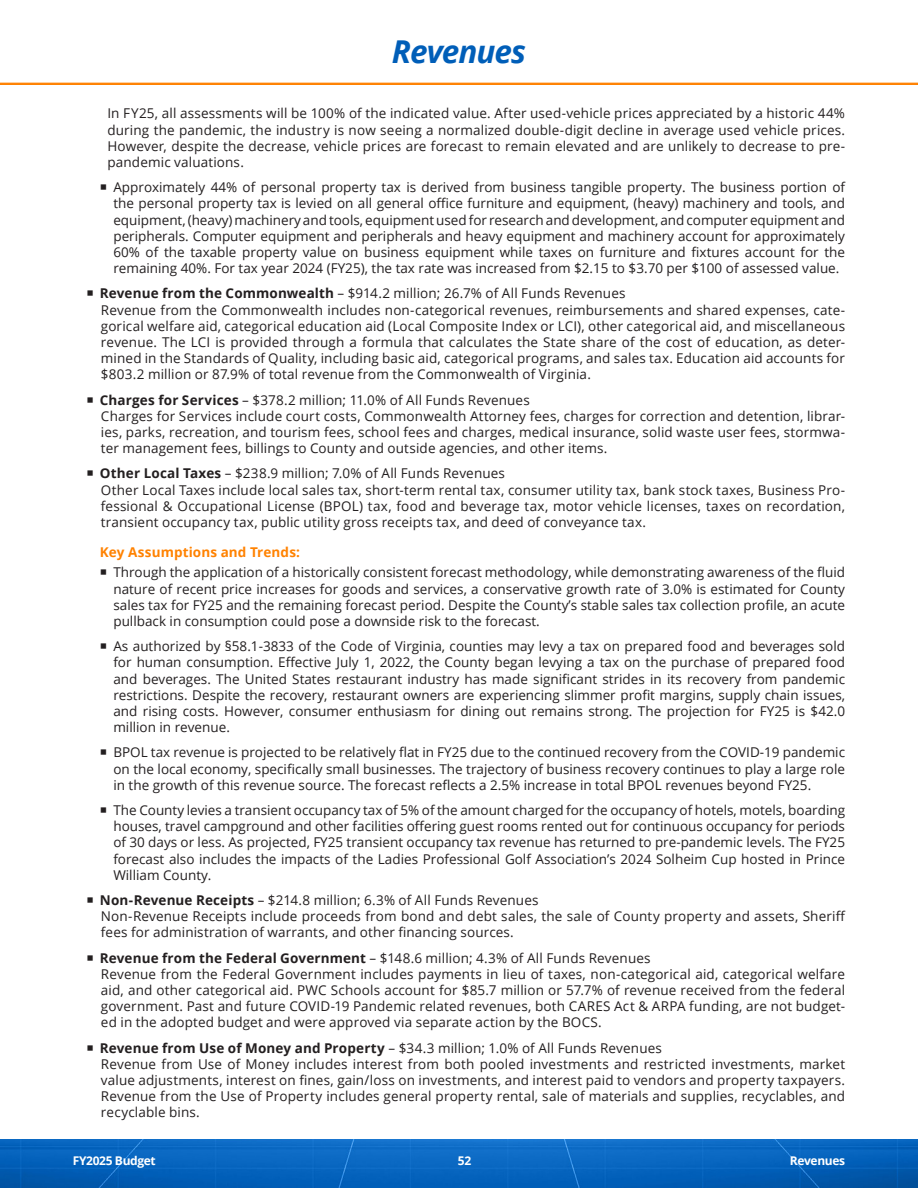
<style>
.page{position:relative;width:918px;height:1188px;background:#fff}
.page>*{position:absolute;margin:0;border:0;box-sizing:border-box;transform-origin:0 0}
.t1{font:italic 700 31.5px "Open Sans";letter-spacing:-.03em;color:#005eb8}
.Revenues_Paragraph{font:13.5px/16.2px "Open Sans";letter-spacing:.01em;color:#231f20;text-align:justify}
.Tab_2{font:13.5px/16.2px "Open Sans";letter-spacing:.01em;color:#231f20;text-align:justify}
.Revenues_-_Key_Assumptions___Trends{font:700 13.5px "Open Sans";letter-spacing:.01em;color:#ff8200}
.t2{font:700 12px "Open Sans";letter-spacing:-.03em;color:#fff}
.s1{font-weight:700}
</style>
<div class="page">
<img style="left:0;top:82px;width:918px;height:3px">
<img style="left:0;top:1139px;width:918px;height:49px">
<p class="t1" style="left:392px;top:29px;width:136px">Revenues</p>
<p class="Tab_2" style="left:107px;top:105px;width:739px">In FY25, all assessments will be 100% of the indicated value. After used-vehicle prices appreciated by a historic 44% during the pandemic, the industry is now seeing a normalized double-digit decline in average used vehicle prices.<br>However, despite the decrease, vehicle prices are forecast to remain elevated and are unlikely to decrease to pre&shy;pandemic valuations.</p>
<p class="Revenues_Paragraph" style="left:113px;top:179px;width:733px">Approximately 44% of personal property tax is derived from business tangible property. The business portion of the personal property tax is levied on all general office furniture and equipment, (heavy) machinery and tools, and equipment, (heavy) machinery and tools, equipment used for research and development, and computer equipment and peripherals. Computer equipment and peripherals and heavy equipment and machinery account for approximately 60% of the taxable property value on business equipment while taxes on furniture and fixtures account for the remaining 40%. For tax year 2024 (FY25), the tax rate was increased from $2.15 to $3.70 per $100 of assessed value.</p>
<p class="Revenues_Paragraph" style="left:100px;top:285px;width:527px"><span class="s1">Revenue from the Commonwealth</span> – $914.2 million; 26.7% of All Funds Revenues</p>
<p class="Revenues_Paragraph" style="left:101px;top:301px;width:746px">Revenue from the Commonwealth includes non-categorical revenues, reimbursements and shared expenses, cate&shy;gorical welfare aid, categorical education aid (Local Composite Index or LCI), other categorical aid, and miscellaneous revenue. The LCI is provided through a formula that calculates the State share of the cost of education, as deter&shy;mined in the Standards of Quality, including basic aid, categorical programs, and sales tax. Education aid accounts for $803.2 million or 87.9% of total revenue from the Commonwealth of Virginia.</p>
<p class="Revenues_Paragraph" style="left:100px;top:391px;width:431px"><span class="s1">Charges for Services</span> – $378.2 million; 11.0% of All Funds Revenues</p>
<p class="Revenues_Paragraph" style="left:101px;top:407px;width:746px">Charges for Services include court costs, Commonwealth Attorney fees, charges for correction and detention, librar&shy;ies, parks, recreation, and tourism fees, school fees and charges, medical insurance, solid waste user fees, stormwa&shy;ter management fees, billings to County and outside agencies, and other items.</p>
<p class="Revenues_Paragraph" style="left:100px;top:465px;width:407px"><span class="s1">Other Local Taxes</span> – $238.9 million; 7.0% of All Funds Revenues</p>
<p class="Revenues_Paragraph" style="left:101px;top:481px;width:746px">Other Local Taxes include local sales tax, short-term rental tax, consumer utility tax, bank stock taxes, Business Pro&shy;fessional &amp; Occupational License (BPOL) tax, food and beverage tax, motor vehicle licenses, taxes on recordation, transient occupancy tax, public utility gross receipts tax, and deed of conveyance tax.</p>
<p class="Revenues_-_Key_Assumptions___Trends" style="left:100px;top:542px;width:202px">Key Assumptions and Trends:</p>
<p class="Revenues_Paragraph" style="left:113px;top:564px;width:733px">Through the application of a historically consistent forecast methodology, while demonstrating awareness of the fluid nature of recent price increases for goods and services, a conservative growth rate of 3.0% is estimated for County sales tax for FY25 and the remaining forecast period. Despite the County’s stable sales tax collection profile, an acute pullback in consumption could pose a downside risk to the forecast.</p>
<p class="Revenues_Paragraph" style="left:113px;top:638px;width:733px">As authorized by §58.1-3833 of the Code of Virginia, counties may levy a tax on prepared food and beverages sold for human consumption. Effective July 1, 2022, the County began levying a tax on the purchase of prepared food and beverages. The United States restaurant industry has made significant strides in its recovery from pandemic restrictions. Despite the recovery, restaurant owners are experiencing slimmer profit margins, supply chain issues, and rising costs. However, consumer enthusiasm for dining out remains strong. The projection for FY25 is $42.0 million in revenue.</p>
<p class="Revenues_Paragraph" style="left:113px;top:744px;width:733px">BPOL tax revenue is projected to be relatively flat in FY25 due to the continued recovery from the COVID-19 pandemic on the local economy, specifically small businesses. The trajectory of business recovery continues to play a large role in the growth of this revenue source. The forecast reflects a 2.5% increase in total BPOL revenues beyond FY25.</p>
<p class="Revenues_Paragraph" style="left:113px;top:802px;width:733px">The County levies a transient occupancy tax of 5% of the amount charged for the occupancy of hotels, motels, boarding houses, travel campground and other facilities offering guest rooms rented out for continuous occupancy for periods of 30 days or less. As projected, FY25 transient occupancy tax revenue has returned to pre-pandemic levels. The FY25 forecast also includes the impacts of the Ladies Professional Golf Association’s 2024 Solheim Cup hosted in Prince William County.</p>
<p class="Revenues_Paragraph" style="left:100px;top:892px;width:440px"><span class="s1">Non-Revenue Receipts</span> – $214.8 million; 6.3% of All Funds Revenues</p>
<p class="Revenues_Paragraph" style="left:101px;top:908px;width:746px">Non-Revenue Receipts include proceeds from bond and debt sales, the sale of County property and assets, Sheriff fees for administration of warrants, and other financing sources.</p>
<p class="Revenues_Paragraph" style="left:100px;top:949px;width:552px"><span class="s1">Revenue from the Federal Government</span> – $148.6 million; 4.3% of All Funds Revenues</p>
<p class="Revenues_Paragraph" style="left:101px;top:965px;width:746px">Revenue from the Federal Government includes payments in lieu of taxes, non-categorical aid, categorical welfare aid, and other categorical aid. PWC Schools account for $85.7 million or 57.7% of revenue received from the federal government. Past and future COVID-19 Pandemic related revenues, both CARES Act &amp; ARPA funding, are not budget&shy;ed in the adopted budget and were approved via separate action by the BOCS.</p>
<p class="Revenues_Paragraph" style="left:100px;top:1039px;width:564px"><span class="s1">Revenue from Use of Money and Property</span> – $34.3 million; 1.0% of All Funds Revenues</p>
<p class="Revenues_Paragraph" style="left:101px;top:1055px;width:746px">Revenue from Use of Money includes interest from both pooled investments and restricted investments, market value adjustments, interest on fines, gain/loss on investments, and interest paid to vendors and property taxpayers.<br>Revenue from the Use of Property includes general property rental, sale of materials and supplies, recyclables, and recyclable bins.</p>
<p class="t2" style="left:73px;top:1152px;width:84px">FY2025 Budget</p>
<p class="t2" style="left:458px;top:1152px;width:15px">52</p>
<p class="t2" style="left:790px;top:1152px;width:57px">Revenues</p>
</div>
